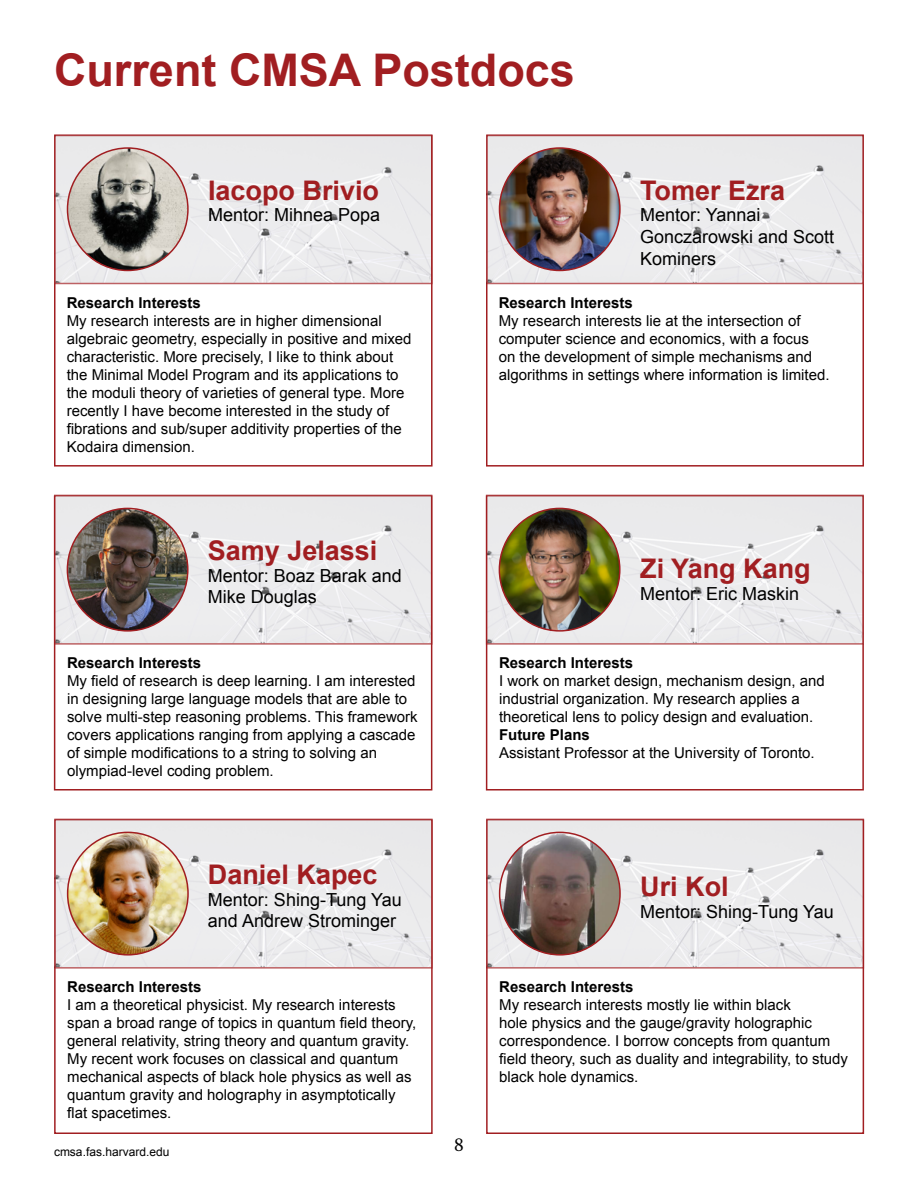
<style>
.page{position:relative;width:918px;height:1188px;background:#fff}
.page>*{position:absolute;margin:0;border:0;box-sizing:border-box;transform-origin:0 0}
.t1{font:700 45px "Arial";color:#a11e21}
.t2{font:700 27px "Arial";color:#a11e21}
.t3{font:21px "Anziano Pro";color:#000}
.t4{font:18px/21.6px "Arial";color:#000}
.t5{font:15px/18px "Arial";color:#000}
.t6{font:700 15px "Arial";color:#000}
.t7{font:12px "Arial";color:#000}
</style>
<div class="page">
<img style="left:57px;top:137px;width:373px;height:144px">
<div style="left:54px;top:134px;width:379px;height:150px;border:2px solid #a11e21"></div>
<img style="left:489px;top:137px;width:372px;height:144px">
<div style="left:486px;top:134px;width:378px;height:150px;border:2px solid #a11e21"></div>
<img style="left:489px;top:498px;width:372px;height:144px">
<div style="left:486px;top:495px;width:378px;height:150px;border:2px solid #a11e21"></div>
<img style="left:57px;top:498px;width:372px;height:144px">
<div style="left:54px;top:495px;width:378px;height:150px;border:2px solid #a11e21"></div>
<img style="left:68px;top:148px;width:120px;height:122px">
<div style="left:67px;top:147px;width:122px;height:124px;border:2px solid #a11e21;border-radius:50%"></div>
<img style="left:500px;top:148px;width:120px;height:122px">
<div style="left:499px;top:147px;width:122px;height:124px;border:2px solid #a11e21;border-radius:50%"></div>
<img style="left:67px;top:508px;width:121px;height:123px">
<div style="left:67px;top:508px;width:122px;height:124px;border:2px solid #a11e21;border-radius:50%"></div>
<img style="left:499px;top:508px;width:121px;height:123px">
<div style="left:499px;top:508px;width:122px;height:124px;border:2px solid #a11e21;border-radius:50%"></div>
<img style="left:489px;top:822px;width:372px;height:144px">
<div style="left:486px;top:819px;width:378px;height:150px;border:2px solid #a11e21"></div>
<img style="left:57px;top:822px;width:373px;height:144px">
<div style="left:54px;top:819px;width:379px;height:150px;border:2px solid #a11e21"></div>
<img style="left:68px;top:832px;width:120px;height:123px">
<div style="left:67px;top:832px;width:122px;height:124px;border:2px solid #a11e21;border-radius:50%"></div>
<img style="left:500px;top:832px;width:120px;height:123px">
<div style="left:499px;top:832px;width:122px;height:124px;border:2px solid #a11e21;border-radius:50%"></div>
<h1 class="t1" style="left:54px;top:45px;width:522px">Current CMSA Postdocs</h1>
<h2 class="t2" style="left:208px;top:175px;width:173px">Iacopo Brivio</h2>
<p class="t4" style="left:208px;top:204px;width:174px">Mentor: Mihnea Popa</p>
<h2 class="t2" style="left:640px;top:175px;width:147px">Tomer Ezra</h2>
<p class="t4" style="left:640px;top:204px;width:196px">Mentor: Yannai<br>Gonczarowski and Scott<br>Kominers</p>
<p class="t6" style="left:67px;top:294px;width:136px">Research Interests</p>
<p class="t5" style="left:67px;top:311px;width:346px">My research interests are in higher dimensional algebraic geometry, especially in positive and mixed characteristic. More precisely, I like to think about the Minimal Model Program and its applications to the moduli theory of varieties of general type. More recently I have become interested in the study of fibrations and sub/super additivity properties of the Kodaira dimension.</p>
<p class="t6" style="left:499px;top:294px;width:136px">Research Interests</p>
<p class="t5" style="left:499px;top:311px;width:332px">My research interests lie at the intersection of computer science and economics, with a focus<br>on the development of simple mechanisms and algorithms in settings where information is limited.</p>
<h2 class="t2" style="left:208px;top:536px;width:171px">Samy Jelassi</h2>
<p class="t4" style="left:208px;top:565px;width:196px">Mentor: Boaz Barak and<br>Mike Douglas</p>
<h2 class="t2" style="left:640px;top:554px;width:172px">Zi Yang Kang</h2>
<p class="t4" style="left:640px;top:583px;width:161px">Mentor: Eric Maskin</p>
<p class="t6" style="left:67px;top:655px;width:136px">Research Interests</p>
<p class="t5" style="left:67px;top:672px;width:352px">My field of research is deep learning. I am interested in designing large language models that are able to solve multi-step reasoning problems. This framework covers applications ranging from applying a cascade of simple modifications to a string to solving an olympiad-level coding problem.</p>
<h2 class="t2" style="left:208px;top:860px;width:171px">Daniel Kapec</h2>
<p class="t4" style="left:208px;top:889px;width:195px">Mentor: Shing-Tung Yau and Andrew Strominger</p>
<p class="t6" style="left:67px;top:979px;width:136px">Research Interests</p>
<p class="t5" style="left:67px;top:996px;width:351px">I am a theoretical physicist. My research interests span a broad range of topics in quantum field theory, general relativity, string theory and quantum gravity.<br>My recent work focuses on classical and quantum mechanical aspects of black hole physics as well as quantum gravity and holography in asymptotically flat spacetimes.</p>
<p class="t7" style="left:54px;top:1145px;width:117px">cmsa.fas.harvard.edu</p>
<p class="t6" style="left:499px;top:655px;width:136px">Research Interests</p>
<p class="t5" style="left:499px;top:672px;width:327px">I work on market design, mechanism design, and industrial organization. My research applies a theoretical lens to policy design and evaluation.</p>
<p class="t6" style="left:499px;top:727px;width:92px">Future Plans</p>
<p class="t5" style="left:499px;top:744px;width:317px">Assistant Professor at the University of Toronto.</p>
<h3 class="t3" style="left:454px;top:1131px;width:12px">8</h3>
<h2 class="t2" style="left:640px;top:872px;width:90px">Uri Kol</h2>
<p class="t4" style="left:640px;top:901px;width:195px">Mentor: Shing-Tung Yau</p>
<p class="t6" style="left:499px;top:979px;width:136px">Research Interests</p>
<p class="t5" style="left:499px;top:996px;width:350px">My research interests mostly lie within black<br>hole physics and the gauge/gravity holographic correspondence. I borrow concepts from quantum field theory, such as duality and integrability, to study black hole dynamics.</p>
</div>
